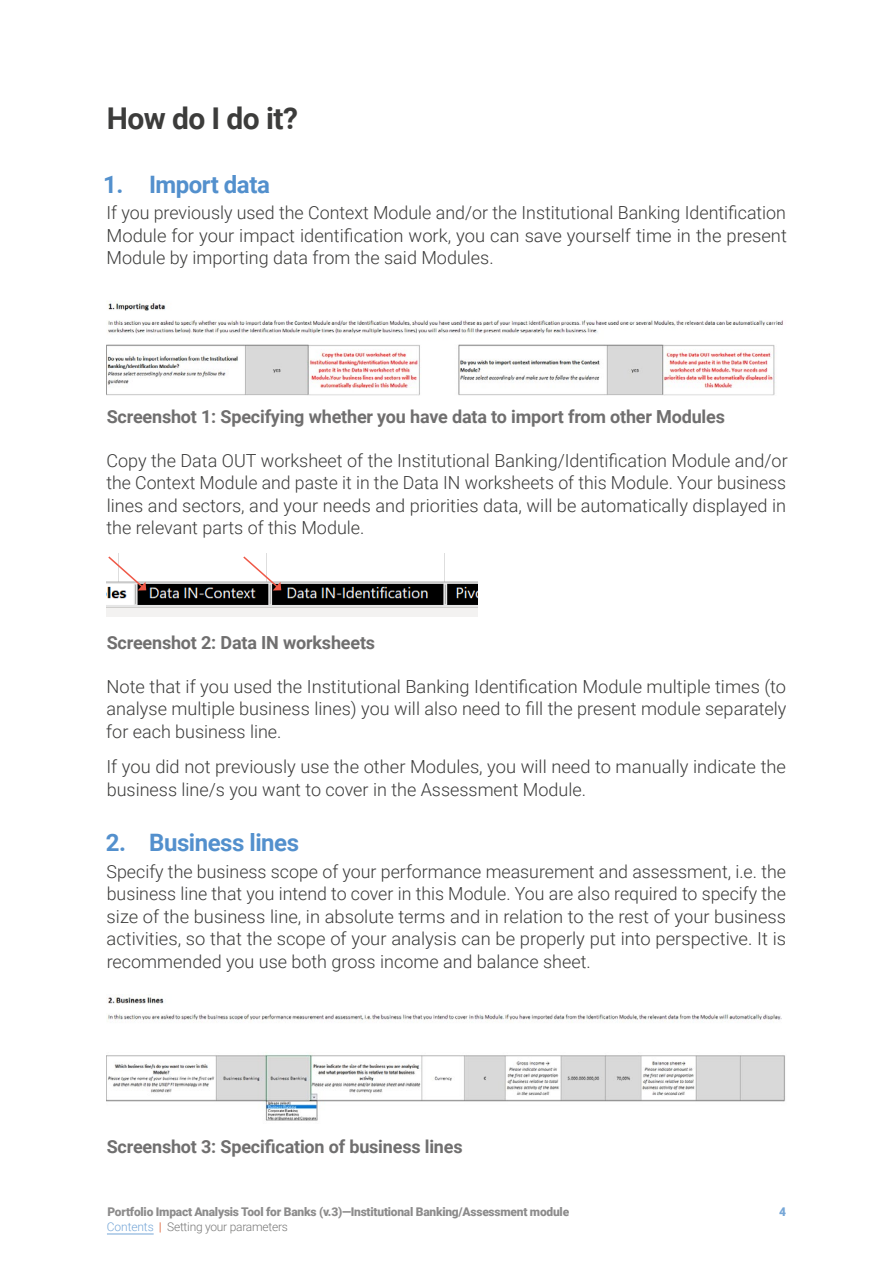
<style>
.page{position:relative;width:893px;height:1263px;background:#fff}
.page>*{position:absolute;margin:0;border:0;box-sizing:border-box;transform-origin:0 0}
.t1{font:700 30px "Roboto";letter-spacing:-.02em;color:#3c3c3b}
.t2{font:700 24px "Roboto";letter-spacing:-.02em;color:#5390cd}
.t3{font:300 18px/22.5px "Roboto";color:#3c3c3b;text-align:justify}
.t4{font:700 18px "Roboto";letter-spacing:-.01em;color:#706f6f}
.t5{font:900 12px "Roboto";letter-spacing:-.02em;color:#706f6f}
.t6{font:300 12px "Roboto";letter-spacing:-.02em;color:#575756}
.t7{font:900 12px "Roboto";color:#5390cd}
.s1{color:#5390cd}
.s2{font-weight:700;color:#de6941}
</style>
<div class="page">
<hr style="left:107px;top:1234px;width:47px;height:1px;background:#5390cd">
<img style="left:106px;top:301px;width:677px;height:94px">
<img style="left:106px;top:553px;width:372px;height:64px">
<svg style="left:242px;top:555px;width:39px;height:35px"></svg>
<svg style="left:107px;top:555px;width:39px;height:35px"></svg>
<img style="left:106px;top:997px;width:679px;height:124px">
<h1 class="t1" style="left:107px;top:97px;width:193px">How do I do it?</h1>
<h2 class="t2" style="left:103px;top:167px;width:168px">1. Import data</h2>
<p class="t3" style="left:106px;top:201px;width:682px">If you previously used the Context Module and/or the Institutional Banking Identification Module for your impact identification work, you can save yourself time in the present Module by importing data from the said Modules.</p>
<p class="t4" style="left:107px;top:404px;width:620px">Screenshot 1: Specifying whether you have data to import from other Modules</p>
<p class="t3" style="left:106px;top:448px;width:683px">Copy the Data OUT worksheet of the Institutional Banking/Identification Module and/or the Context Module and paste it in the Data IN worksheets of this Module. Your business lines and sectors, and your needs and priorities data, will be automatically displayed in the relevant parts of this Module.</p>
<p class="t4" style="left:107px;top:630px;width:270px">Screenshot 2: Data IN worksheets</p>
<p class="t3" style="left:106px;top:674px;width:682px">Note that if you used the Institutional Banking Identification Module multiple times (to analyse multiple business lines) you will also need to fill the present module separately for each business line.</p>
<p class="t3" style="left:106px;top:755px;width:681px">If you did not previously use the other Modules, you will need to manually indicate the business line/s you want to cover in the Assessment Module.</p>
<h2 class="t2" style="left:106px;top:825px;width:195px">2. Business lines</h2>
<p class="t3" style="left:107px;top:859px;width:681px">Specify the business scope of your performance measurement and assessment, i.e. the business line that you intend to cover in this Module. You are also required to specify the size of the business line, in absolute terms and in relation to the rest of your business activities, so that the scope of your analysis can be properly put into perspective. It is recommended you use both gross income and balance sheet.</p>
<p class="t4" style="left:107px;top:1133px;width:357px">Screenshot 3: Specification of business lines</p>
<p class="t5" style="left:107px;top:1203px;width:463px">Portfolio Impact Analysis Tool for Banks (v.3)—Institutional Banking/Assessment module</p>
<p class="t7" style="left:779px;top:1203px;width:8px">4</p>
<p class="t6" style="left:107px;top:1218px;width:182px"><span class="s1">Contents</span> <span class="s2">|</span> Setting your parameters</p>
</div>
